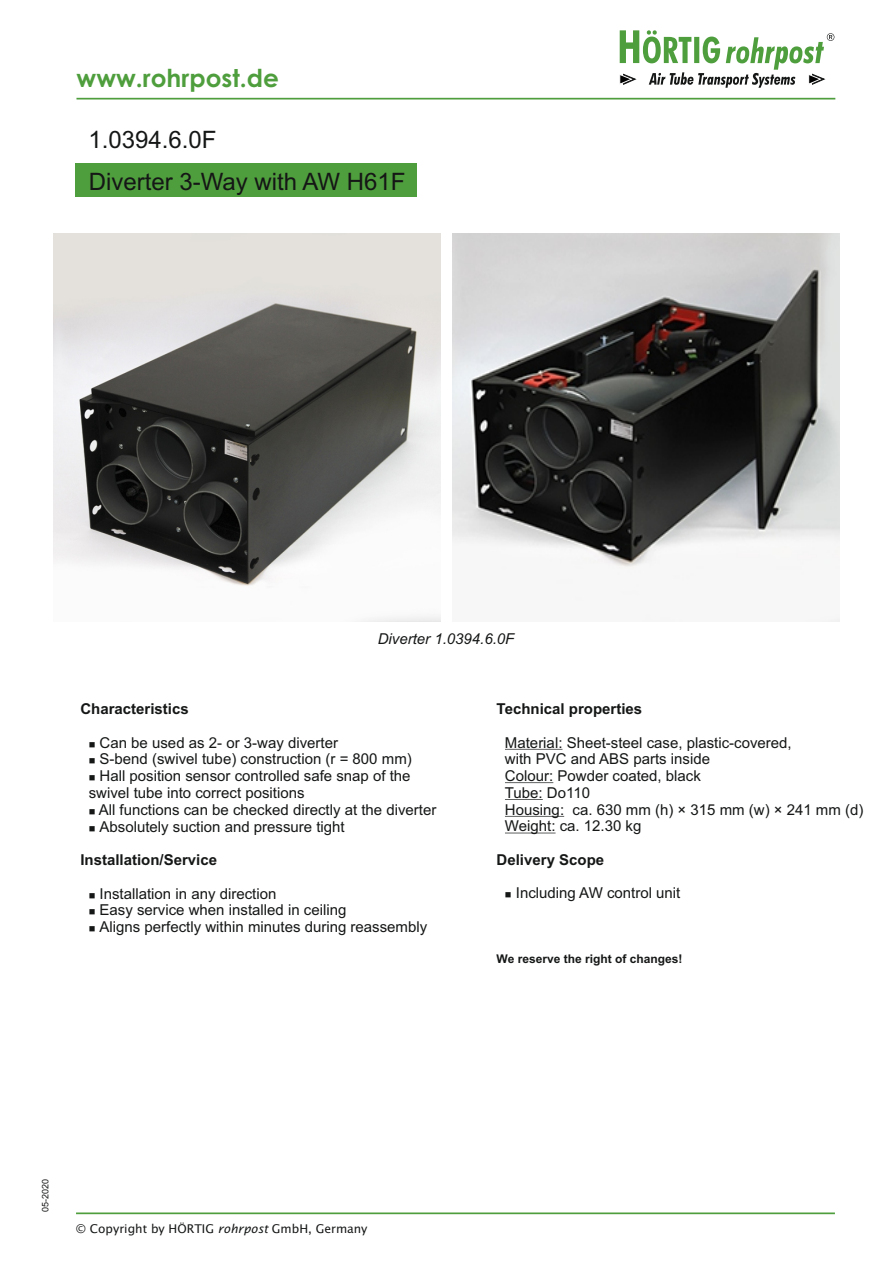
<style>
.page{position:relative;width:893px;height:1263px;background:#fff}
.page>*{position:absolute;margin:0;border:0;box-sizing:border-box;transform-origin:0 0}
.t1{font:700 24.75px "Century Gothic";color:#4f9e3d}
.t2{font:24px/41.4px "Arial";color:#151616}
.t3{font:15px/16.8px "Arial";color:#151616}
.t4{font:700 15px "Arial";color:#151616}
.t5{font:italic 15px "Arial";color:#151616}
.t6{font:12px "Lucida Sans";color:#151616}
.t7{font:700 12px "Arial";color:#151616}
.t8{font:9px "Arial";color:#151616}
.s1{font-style:italic}
</style>
<div class="page">
<hr style="left:76px;top:98px;width:759px;height:2px;background:#4f9e3d">
<svg style="left:619px;top:30px;width:215px;height:58px"></svg>
<hr style="left:76px;top:1212px;width:759px;height:2px;background:#4f9e3d">
<div style="left:76px;top:163px;width:341px;height:33px;background:#4f9e3d"></div>
<hr style="left:505px;top:749px;width:57px;height:1px;background:#151616">
<hr style="left:505px;top:782px;width:48px;height:1px;background:#151616">
<hr style="left:505px;top:799px;width:38px;height:1px;background:#151616">
<hr style="left:505px;top:816px;width:59px;height:1px;background:#151616">
<hr style="left:505px;top:833px;width:51px;height:1px;background:#151616">
<img style="left:452px;top:234px;width:388px;height:387px">
<img style="left:53px;top:234px;width:388px;height:387px">
<h1 class="t1" style="left:77px;top:68px;width:204px">www.rohrpost.de</h1>
<h2 class="t2" style="left:88px;top:121px;width:319px">1.0394.6.0F<br>Diverter 3-Way with AW H61F</h2>
<p class="t4" style="left:80px;top:703px;width:110px">Characteristics</p>
<p class="t5" style="left:378px;top:633px;width:138px">Diverter 1.0394.6.0F</p>
<p class="t4" style="left:497px;top:703px;width:147px">Technical properties</p>
<p class="t3" style="left:89px;top:735px;width:251px">■ Can be used as 2- or 3-way diverter</p>
<p class="t3" style="left:89px;top:752px;width:325px">■ S-bend (swivel tube) construction (r = 800 mm)</p>
<p class="t3" style="left:89px;top:769px;width:323px">■ Hall position sensor controlled safe snap of the swivel tube into correct positions</p>
<p class="t3" style="left:89px;top:802px;width:349px">■ All functions can be checked directly at the diverter</p>
<p class="t3" style="left:89px;top:819px;width:258px">■ Absolutely suction and pressure tight</p>
<p class="t4" style="left:80px;top:854px;width:138px">Installation/Service</p>
<p class="t3" style="left:89px;top:886px;width:189px">■ Installation in any direction</p>
<p class="t3" style="left:89px;top:903px;width:259px">■ Easy service when installed in ceiling</p>
<p class="t3" style="left:89px;top:920px;width:340px">■ Aligns perfectly within minutes during reassembly</p>
<p class="t3" style="left:505px;top:735px;width:360px">Material: Sheet-steel case, plastic-covered,<br>with PVC and ABS parts inside<br>Colour: Powder coated, black<br>Tube: Do110<br>Housing: ca. 630 mm (h) × 315 mm (w) × 241 mm (d)<br>Weight: ca. 12.30 kg</p>
<p class="t4" style="left:497px;top:854px;width:109px">Delivery Scope</p>
<p class="t3" style="left:505px;top:886px;width:177px">■ Including AW control unit</p>
<p class="t7" style="left:497px;top:954px;width:187px">We reserve the right of changes!</p>
<p class="t8" style="left:42px;top:1212px;width:35px;rotate:-90deg">05-2020</p>
<p class="t6" style="left:76px;top:1223px;width:293px">© Copyright by HÖRTIG <span class="s1">rohrpost</span> GmbH, Germany</p>
</div>
